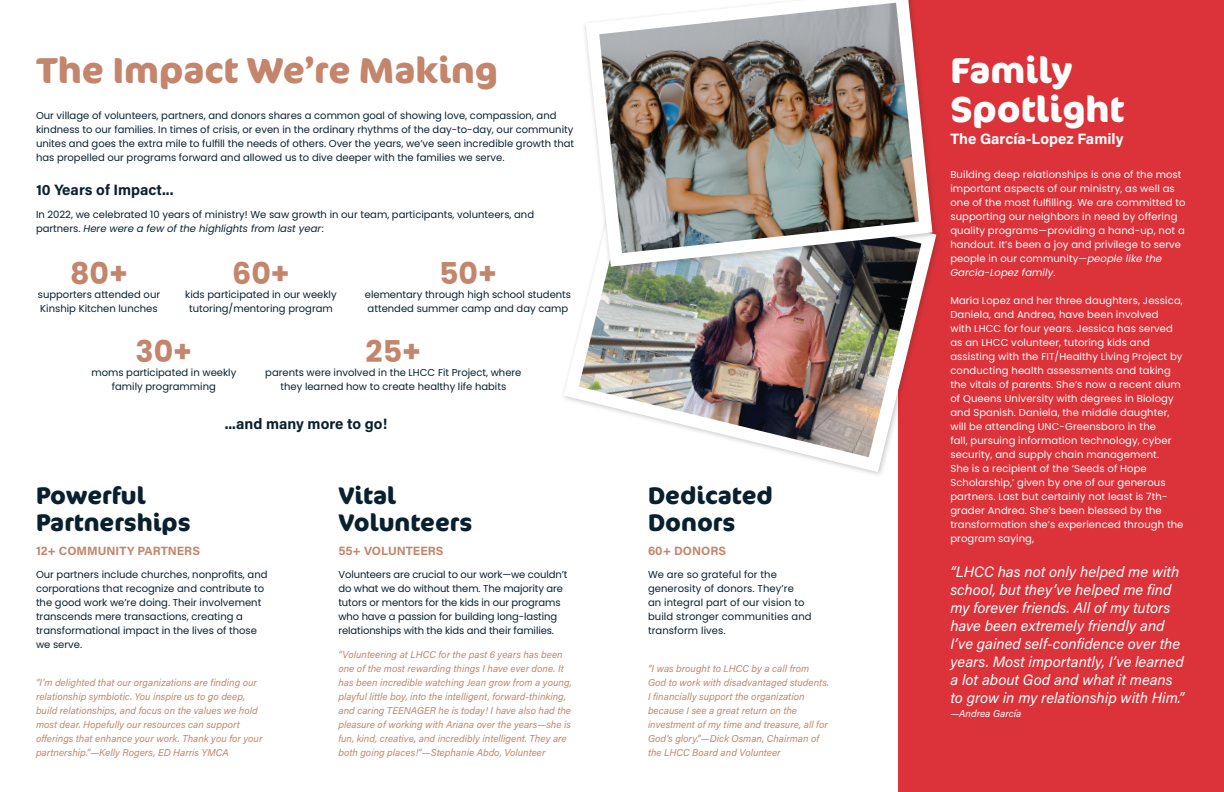
<style>
.page{position:relative;width:1224px;height:792px;background:#fff}
.page>*{position:absolute;margin:0;border:0;box-sizing:border-box;transform-origin:0 0}
.t1{font:700 36px "Cocon Pro";color:#c3856b}
.t2{font:700 36px/39px "Cocon Pro";color:#fff}
.t3{font:700 30px "Poppins";color:#c3856b}
.t4{font:700 24px/27px "Cocon Pro";color:#09202e}
.t5{font:italic 15px/18px "Acumin Pro";color:#fff}
.t6{font:700 15px "Acumin Pro";color:#09202e}
.t7{font:700 15px "Acumin Pro";color:#fff}
.t8{font:700 12px "Acumin Pro";color:#c3856b}
.t9{font:10px/14px "Poppins";color:#09202e}
.t10{font:10px/14px "Poppins";letter-spacing:.01em;color:#fff}
.t11{font:italic 10px/14px "Acumin Pro";color:#c3856b}
.t12{font:italic 10px "Acumin Pro";color:#fff}
.s1{font-style:italic}
</style>
<div class="page">
<div style="left:899px;top:0;width:325px;height:792px;background:#db3339"></div>
<div style="left:560px;top:155px;width:383px;height:324px;background:#231f20;opacity:.25"></div>
<svg style="left:564px;top:158px;width:372px;height:314px"></svg>
<img style="left:579px;top:173px;width:342px;height:284px">
<div style="left:581px;top:0;width:358px;height:273px;background:#231f20;opacity:.25"></div>
<svg style="left:586px;top:0;width:346px;height:267px"></svg>
<img style="left:599px;top:3px;width:320px;height:250px">
<h1 class="t1" style="left:36px;top:45px;width:464px">The Impact We’re Making</h1>
<p class="t9" style="left:36px;top:109px;width:540px">Our village of volunteers, partners, and donors shares a common goal of showing love, compassion, and kindness to our families. In times of crisis, or even in the ordinary rhythms of the day-to-day, our community unites and goes the extra mile to fulfill the needs of others. Over the years, we’ve seen incredible growth that has propelled our programs forward and allowed us to dive deeper with the families we serve.</p>
<h3 class="t6" style="left:36px;top:180px;width:139px">10 Years of Impact...</h3>
<p class="t9" style="left:36px;top:208px;width:500px">In 2022, we celebrated 10 years of ministry! We saw growth in our team, participants, volunteers, and partners. <span class="s1">Here were a few of the highlights from last year:</span></p>
<h2 class="t3" style="left:70px;top:256px;width:59px">80+</h2>
<p class="t9" style="left:38px;top:288px;width:124px">supporters attended our<br>Kinship Kitchen lunches</p>
<h2 class="t3" style="left:232px;top:256px;width:59px">60+</h2>
<p class="t9" style="left:185px;top:288px;width:153px;text-align:center">kids participated in our weekly tutoring/mentoring program</p>
<h2 class="t3" style="left:439px;top:256px;width:59px">50+</h2>
<p class="t9" style="left:365px;top:288px;width:208px">elementary through high school students attended summer camp and day camp</p>
<h2 class="t3" style="left:136px;top:334px;width:58px">30+</h2>
<p class="t9" style="left:91px;top:365px;width:146px;text-align:center">moms participated in weekly family programming</p>
<h3 class="t6" style="left:225px;top:413px;width:164px">...and many more to go!</h3>
<h2 class="t3" style="left:366px;top:334px;width:57px">25+</h2>
<p class="t9" style="left:265px;top:365px;width:258px;text-align:center">parents were involved in the LHCC Fit Project, where they learned how to create healthy life habits</p>
<h3 class="t4" style="left:36px;top:481px;width:156px">Powerful<br>Partnerships</h3>
<p class="t8" style="left:36px;top:542px;width:165px">12+ COMMUNITY PARTNERS</p>
<p class="t9" style="left:36px;top:567px;width:233px">Our partners include churches, nonprofits, and corporations that recognize and contribute to the good work we’re doing. Their involvement transcends mere transactions, creating a transformational impact in the lives of those we serve.</p>
<p class="t11" style="left:36px;top:675px;width:228px">“I’m delighted that our organizations are finding our relationship symbiotic. You inspire us to go deep, build relationships, and focus on the values we hold most dear. Hopefully our resources can support offerings that enhance your work. Thank you for your partnership.”—Kelly Rogers, ED Harris YMCA</p>
<h3 class="t4" style="left:338px;top:481px;width:135px">Vital<br>Volunteers</h3>
<p class="t8" style="left:338px;top:542px;width:107px">55+ VOLUNTEERS</p>
<p class="t9" style="left:338px;top:567px;width:231px">Volunteers are crucial to our work—we couldn’t do what we do without them. The majority are tutors or mentors for the kids in our programs who have a passion for building long-lasting relationships with the kids and their families.</p>
<p class="t11" style="left:338px;top:647px;width:235px">“Volunteering at LHCC for the past 6 years has been one of the most rewarding things I have ever done. It has been incredible watching Jean grow from a young, playful little boy, into the intelligent, forward-thinking, and caring TEENAGER he is today! I have also had the pleasure of working with Ariana over the years—she is fun, kind, creative, and incredibly intelligent. They are both going places!”—Stephanie Abdo, Volunteer</p>
<h3 class="t4" style="left:648px;top:481px;width:126px">Dedicated<br>Donors</h3>
<p class="t8" style="left:648px;top:542px;width:80px">60+ DONORS</p>
<p class="t9" style="left:648px;top:567px;width:165px">We are so grateful for the generosity of donors. They’re<br>an integral part of our vision to build stronger communities and transform lives.</p>
<p class="t11" style="left:648px;top:661px;width:183px">“I was brought to LHCC by a call from God to work with disadvantaged students.<br>I financially support the organization because I see a great return on the investment of my time and treasure, all for God’s glory.”—Dick Osman, Chairman of the LHCC Board and Volunteer</p>
<h1 class="t2" style="left:950px;top:50px;width:176px">Family<br>Spotlight</h1>
<h3 class="t7" style="left:950px;top:128px;width:175px">The García-Lopez Family</h3>
<p class="t10" style="left:950px;top:168px;width:237px">Building deep relationships is one of the most important aspects of our ministry, as well as one of the most fulfilling. We are committed to supporting our neighbors in need by offering quality programs—providing a hand-up, not a handout. It’s been a joy and privilege to serve people in our community—<span class="s1">people like the García-Lopez family</span>.</p>
<p class="t10" style="left:950px;top:294px;width:235px">María Lopez and her three daughters, Jessica, Daniela, and Andrea, have been involved<br>with LHCC for four years. Jessica has served as an LHCC volunteer, tutoring kids and assisting with the FIT/Healthy Living Project by conducting health assessments and taking the vitals of parents. She’s now a recent alum of Queens University with degrees in Biology and Spanish. Daniela, the middle daughter, will be attending UNC-Greensboro in the<br>fall, pursuing information technology, cyber security, and supply chain management.<br>She is a recipient of the ‘Seeds of Hope Scholarship,’ given by one of our generous partners. Last but certainly not least is 7th&shy;grader Andrea. She’s been blessed by the transformation she’s experienced through the program saying,</p>
<p class="t5" style="left:950px;top:563px;width:235px">“LHCC has not only helped me with school, but they’ve helped me find my forever friends. All of my tutors have been extremely friendly and I’ve gained self-confidence over the years. Most importantly, I’ve learned a lot about God and what it means to grow in my relationship with Him.”</p>
<p class="t12" style="left:950px;top:707px;width:73px">—Andrea García</p>
</div>
